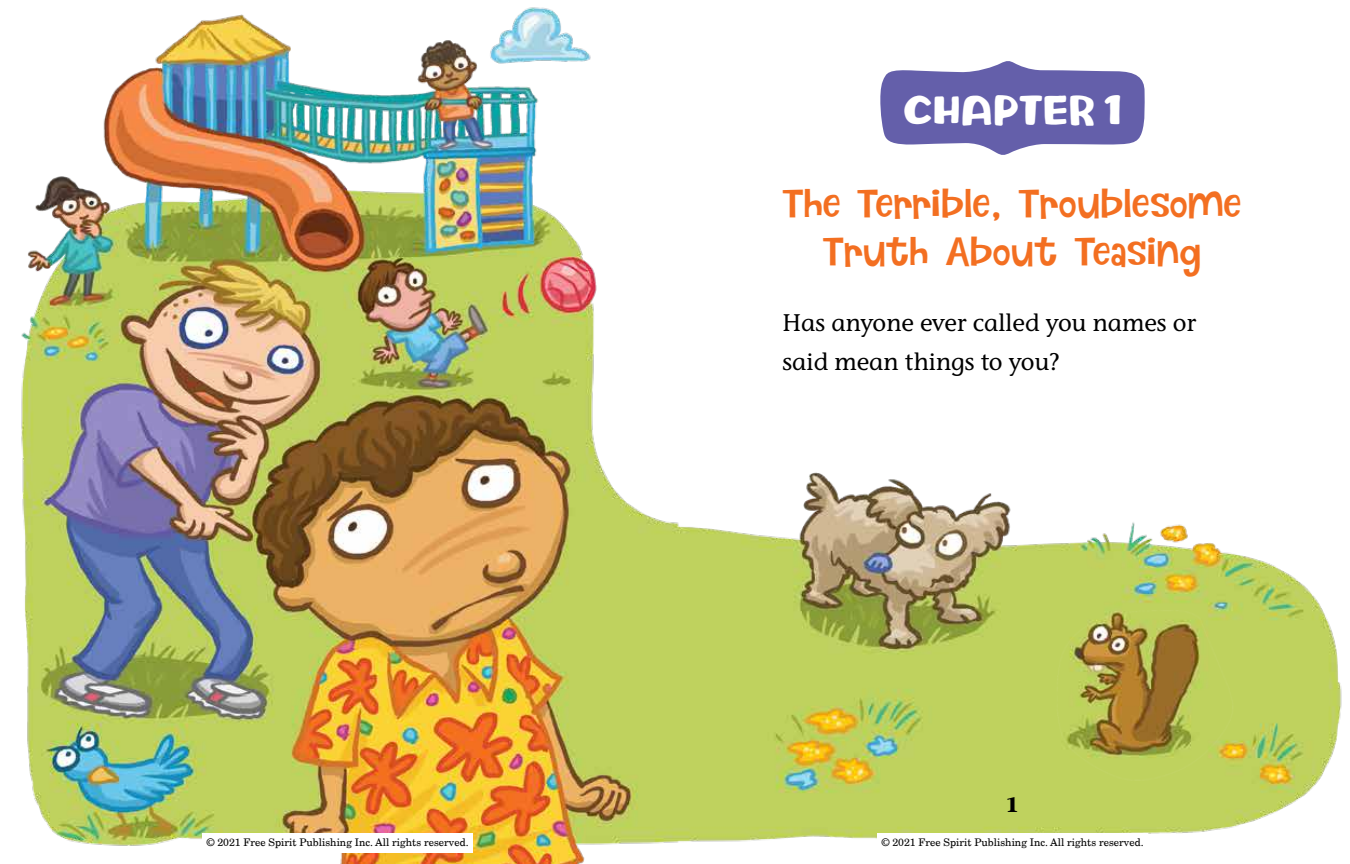
<style>
.page{position:relative;width:1350px;height:864px;background:#fff}
.page>*{position:absolute;margin:0;border:0;box-sizing:border-box;transform-origin:0 0}
.t1{font:48px "Charley And Beau";color:#fff}
.t2{font:39px/48px "Rowboat";color:#f36f21;text-align:center}
.t3{font:500 24px/39px "Stone Informal ITC Pro";color:#000}
.t4{font:700 21px "Stone Informal ITC Pro";color:#000}
.t5{font:10.5px "New Century Schlbk LT Pro";color:#000}
</style>
<div class="page">
<img style="left:21px;top:7px;width:1321px;height:857px">
<svg style="left:878px;top:60px;width:268px;height:96px"></svg>
<div style="left:877px;top:834px;width:271px;height:19px;background:#fff"></div>
<div style="left:202px;top:834px;width:271px;height:19px;background:#fff"></div>
<h1 class="t1" style="left:903px;top:80px;width:221px">CHAPTER 1</h1>
<h2 class="t2" style="left:782px;top:179px;width:461px">The Terrible, Troublesome<br>Truth About Teasing</h2>
<h3 class="t3" style="left:782px;top:303px;width:415px">Has anyone ever called you names or said mean things to you?</h3>
<h3 class="t4" style="left:1006px;top:790px;width:15px">1</h3>
<p class="t5" style="left:207px;top:835px;width:264px">© 2021 Free Spirit Publishing Inc. All rights reserved.</p>
<p class="t5" style="left:882px;top:835px;width:264px">© 2021 Free Spirit Publishing Inc. All rights reserved.</p>
</div>
